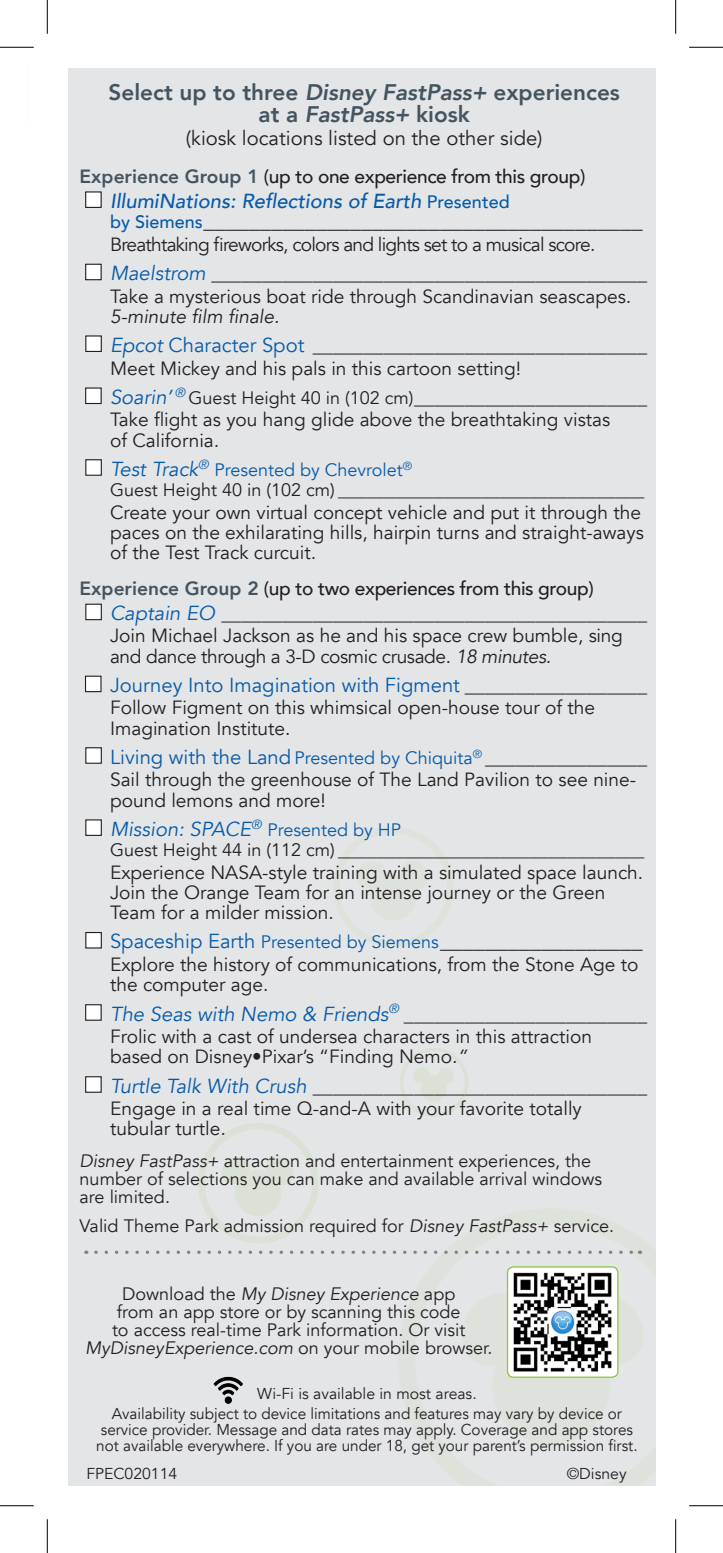
<style>
.page{position:relative;width:723px;height:1553px;background:#fff}
.page>*{position:absolute;margin:0;border:0;box-sizing:border-box;transform-origin:0 0}
.t1{font:800 22.5px/22.5px "Avenir";color:#445560;text-align:center}
.Paragraph_Style_1{font:22.5px "Avenir";color:#231f20}
.Paragraph_Style_1-2{font:20.25px "Avenir";color:#231f20}
.Paragraph_Style_1-3{font:20.25px "Avenir";color:#075aa8}
.Paragraph_Style_1-4{font:italic 500 20.25px "Avenir";color:#075aa8}
.Paragraph_Style_1-5{font:italic 20.25px "Avenir";color:#075aa8}
.Paragraph_Style_1-6{font:19.12px/20.2px "Avenir";color:#231f20}
.t2{font:500 19.12px "Avenir";letter-spacing:-.02em;color:#231f20}
.Paragraph_Style_1-7{font:19.12px "Avenir";letter-spacing:-.04em;color:#231f20}
.t3{font:18px/18px "Avenir";color:#231f20;text-align:center}
.Paragraph_Style_1-8{font:18px "Avenir";color:#075aa8}
.t4{font:15.75px/15.8px "Avenir";color:#231f20;text-align:center}
.s1{font-style:italic}
.s2{font-weight:800;color:#445560}
.s3{font-style:normal;font-size:18px}
.s4{font-weight:500;font-size:18px;color:#075aa8}
.s5{font-style:italic;color:#075aa8}
.s6{color:#075aa8}
.s7{font-size:18px}
.s8{font-style:italic;font-size:20.25px}
.s9{color:#231f20}
.s10{font-size:20.25px}
.s11{font-size:20.25px;color:#231f20}
.s12{font-size:22.5px;color:#231f20}
</style>
<div class="page">
<div style="left:68px;top:68px;width:587px;height:1417px;background:#e3e5e7"></div>
<img style="left:507px;top:1267px;width:110px;height:110px">
<div style="left:506px;top:1266px;width:112px;height:111px;border:1px solid #8bc640;border-radius:6px"></div>
<img style="left:213px;top:1376px;width:30px;height:28px">
<div style="left:86px;top:192px;width:15px;height:15px;background:#fff"></div>
<div style="left:85px;top:191px;width:17px;height:17px;border:1px solid #231f20"></div>
<div style="left:86px;top:264px;width:15px;height:16px;background:#fff"></div>
<div style="left:85px;top:264px;width:17px;height:16px;border:1px solid #231f20"></div>
<div style="left:86px;top:336px;width:15px;height:15px;background:#fff"></div>
<div style="left:85px;top:335px;width:17px;height:17px;border:1px solid #231f20"></div>
<div style="left:86px;top:388px;width:15px;height:15px;background:#fff"></div>
<div style="left:85px;top:387px;width:17px;height:17px;border:1px solid #231f20"></div>
<div style="left:86px;top:460px;width:15px;height:15px;background:#fff"></div>
<div style="left:85px;top:459px;width:17px;height:17px;border:1px solid #231f20"></div>
<div style="left:86px;top:604px;width:15px;height:15px;background:#fff"></div>
<div style="left:85px;top:603px;width:17px;height:17px;border:1px solid #231f20"></div>
<div style="left:85px;top:676px;width:16px;height:15px;background:#fff"></div>
<div style="left:85px;top:675px;width:16px;height:17px;border:1px solid #231f20"></div>
<div style="left:86px;top:748px;width:15px;height:15px;background:#fff"></div>
<div style="left:85px;top:747px;width:17px;height:17px;border:1px solid #231f20"></div>
<div style="left:86px;top:820px;width:15px;height:15px;background:#fff"></div>
<div style="left:85px;top:819px;width:17px;height:17px;border:1px solid #231f20"></div>
<div style="left:86px;top:932px;width:15px;height:16px;background:#fff"></div>
<div style="left:85px;top:932px;width:17px;height:16px;border:1px solid #231f20"></div>
<div style="left:86px;top:1004px;width:15px;height:16px;background:#fff"></div>
<div style="left:85px;top:1004px;width:17px;height:16px;border:1px solid #231f20"></div>
<div style="left:86px;top:1076px;width:15px;height:16px;background:#fff"></div>
<div style="left:85px;top:1076px;width:17px;height:16px;border:1px solid #231f20"></div>
<svg style="left:96px;top:1250px;width:544px;height:4px"></svg>
<hr style="left:0;top:47px;width:34px;height:1px;background:#000">
<hr style="left:688px;top:47px;width:34px;height:1px;background:#000">
<hr style="left:0;top:1505px;width:34px;height:1px;background:#000">
<hr style="left:688px;top:1505px;width:34px;height:1px;background:#000">
<hr style="left:47px;top:0;width:1px;height:34px;background:#000">
<hr style="left:47px;top:1519px;width:1px;height:33px;background:#000">
<hr style="left:675px;top:0;width:1px;height:34px;background:#000">
<hr style="left:675px;top:1519px;width:1px;height:33px;background:#000">
<p class="t1" style="left:109px;top:79px;width:512px">Select up to three <span class="s1">Disney FastPass+</span> experiences at a <span class="s1">FastPass+</span> kiosk</p>
<p class="Paragraph_Style_1-2" style="left:186px;top:126px;width:358px">(kiosk locations listed on the other side)</p>
<p class="t2" style="left:80px;top:160px;width:507px"><span class="s2">Experience Group 1</span> (up to one experience from this group)</p>
<p class="Paragraph_Style_1-4" style="left:110px;top:189px;width:401px">IllumiNations: Reflections of Earth <span class="s3">Presented</span></p>
<p class="Paragraph_Style_1" style="left:110px;top:207px;width:534px"><span class="s4">by Siemens</span>_______________________________________</p>
<p class="Paragraph_Style_1-7" style="left:110px;top:233px;width:486px">Breathtaking fireworks, colors and lights set to a musical score.</p>
<p class="Paragraph_Style_1-2" style="left:110px;top:261px;width:538px"><span class="s5">Maelstrom</span> ___________________________________________</p>
<p class="Paragraph_Style_1-6" style="left:110px;top:286px;width:522px">Take a mysterious boat ride through Scandinavian seascapes<span class="s1">.<br>5-minute film finale.</span></p>
<p class="Paragraph_Style_1-2" style="left:110px;top:333px;width:538px"><span class="s5">Epcot</span> <span class="s6">Character Spot</span> _________________________________</p>
<p class="Paragraph_Style_1-6" style="left:110px;top:358px;width:412px">Meet Mickey and his pals in this cartoon setting!</p>
<p class="Paragraph_Style_1-2" style="left:110px;top:385px;width:538px"><span class="s5">Soarin’</span> <sup>®</sup> <span class="s7">Guest Height 40 in (102 cm)</span>_______________________</p>
<p class="Paragraph_Style_1-6" style="left:110px;top:410px;width:501px">Take flight as you hang glide above the breathtaking vistas of California<span class="s1">.</span></p>
<p class="Paragraph_Style_1-8" style="left:110px;top:459px;width:303px"><span class="s8">Test Track</span><sup>®</sup> Presented by Chevrolet<sup>®</sup></p>
<p class="Paragraph_Style_1-6" style="left:110px;top:480px;width:535px"><span class="s7">Guest Height 40 in (102 cm)</span> ________________________________</p>
<p class="Paragraph_Style_1-6" style="left:110px;top:502px;width:535px">Create your own virtual concept vehicle and put it through the paces on the exhilarating hills, hairpin turns and straight-aways of the Test Track curcuit<span class="s1">.</span></p>
<p class="t2" style="left:80px;top:572px;width:515px"><span class="s2">Experience Group 2</span> (up to two experiences from this group)</p>
<p class="Paragraph_Style_1-2" style="left:110px;top:601px;width:538px"><span class="s5">Captain EO</span> __________________________________________</p>
<p class="Paragraph_Style_1-6" style="left:110px;top:626px;width:514px">Join Michael Jackson as he and his space crew bumble, sing and dance through a 3-D cosmic crusade. <span class="s1">18 minutes.</span></p>
<p class="Paragraph_Style_1-3" style="left:110px;top:673px;width:538px">Journey Into Imagination with Figment <span class="s9">__________________</span></p>
<p class="Paragraph_Style_1-6" style="left:110px;top:698px;width:486px">Follow Figment on this whimsical open-house tour of the<br>Imagination Institute.</p>
<p class="Paragraph_Style_1-8" style="left:110px;top:747px;width:538px"><span class="s10">Living with the Land</span> Presented by Chiquita<sup>®</sup> <span class="s11">________________</span></p>
<p class="Paragraph_Style_1-6" style="left:110px;top:770px;width:527px">Sail through the greenhouse of The Land Pavilion to see nine&shy;pound lemons and more!</p>
<p class="Paragraph_Style_1-5" style="left:110px;top:817px;width:292px">Mission: SPACE<sup>®</sup> <span class="s3">Presented by HP</span></p>
<p class="Paragraph_Style_1-6" style="left:110px;top:840px;width:535px"><span class="s7">Guest Height 44 in (112 cm)</span> ________________________________</p>
<p class="Paragraph_Style_1-6" style="left:110px;top:862px;width:534px">Experience NASA-style training with a simulated space launch.<br>Join the Orange Team for an intense journey or the Green<br>Team for a milder mission.</p>
<p class="Paragraph_Style_1-8" style="left:110px;top:931px;width:534px"><span class="s10">Spaceship Earth</span> Presented by Siemens<span class="s12">__________________</span></p>
<p class="Paragraph_Style_1-6" style="left:110px;top:954px;width:530px">Explore the history of communications, from the Stone Age to the computer age.</p>
<p class="Paragraph_Style_1-2" style="left:110px;top:1001px;width:538px"><span class="s5">The Seas with Nemo &amp; Friends</span><sup>®</sup> ________________________</p>
<p class="Paragraph_Style_1-6" style="left:110px;top:1026px;width:483px">Frolic with a cast of undersea characters in this attraction based on Disney•Pixar’s “Finding Nemo<span class="s1">.”</span></p>
<p class="Paragraph_Style_1-2" style="left:110px;top:1073px;width:538px"><span class="s5">Turtle Talk With Crush</span> _________________________________</p>
<p class="Paragraph_Style_1-6" style="left:110px;top:1098px;width:473px">Engage in a real time Q-and-A with your favorite totally tubular turtle<span class="s1">.</span></p>
<p class="t3" style="left:80px;top:1152px;width:524px;text-align:left"><span class="s1">Disney FastPass+</span> attraction and entertainment experiences, the number of selections you can make and available arrival windows are limited.</p>
<p class="t3" style="left:80px;top:1217px;width:535px">Valid Theme Park admission required for <span class="s1">Disney FastPass+</span> service.</p>
<p class="t3" style="left:85px;top:1284px;width:408px">Download the <span class="s1">My Disney Experience</span> app<br>from an app store or by scanning this code<br>to access real-time Park information. Or visit <span class="s1">MyDisneyExperience.com</span> on your mobile browser.</p>
<p class="t4" style="left:257px;top:1386px;width:221px">Wi-Fi is available in most areas.</p>
<p class="t4" style="left:96px;top:1406px;width:542px">Availability subject to device limitations and features may vary by device or service provider. Message and data rates may apply. Coverage and app stores not available everywhere. If you are under 18, get your parent’s permission first.</p>
<p class="t4" style="left:86px;top:1465px;width:92px">FPEC020114</p>
<p class="t4" style="left:566px;top:1465px;width:61px">©Disney</p>
</div>
